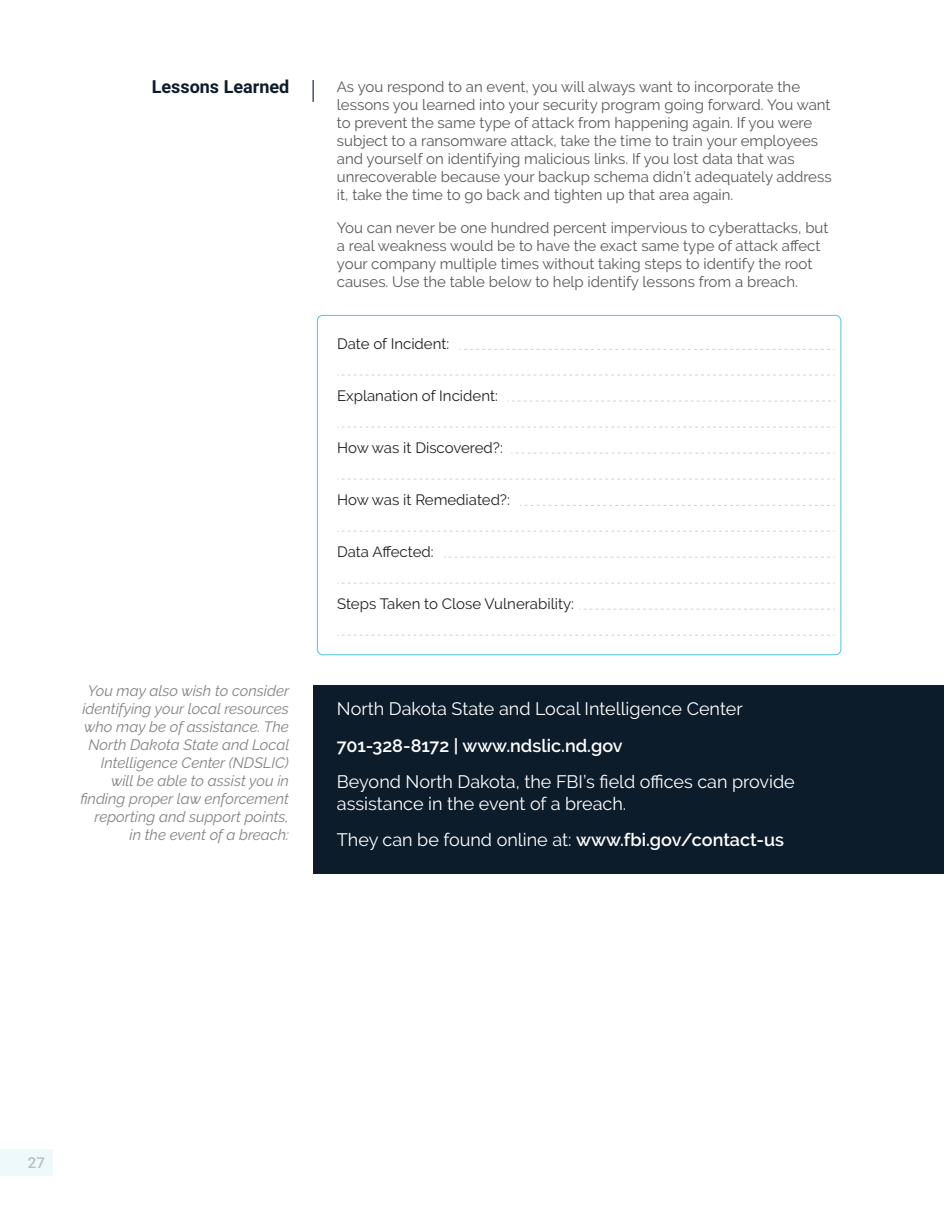
<style>
.page{position:relative;width:945px;height:1215px;background:#fff}
.page>*{position:absolute;margin:0;border:0;box-sizing:border-box;transform-origin:0 0}
.t1{font:18px/21.6px "Raleway";color:#fff}
.t2{font:600 18px "Raleway";color:#fff}
.t3{font:700 18px "Roboto";color:#0d1c2b}
.t4{font:15px/18px "Raleway";color:#57585a}
.t5{font:italic 15px/18px "Raleway";color:#808385;text-align:right}
.t6{font:15px "Raleway";color:#231f20}
.t7{font:500 15px "Roboto";color:#bcbdc0}
.s1{font-weight:600}
</style>
<div class="page">
<div style="left:314px;top:685px;width:630px;height:188px;background:#0d1c2b"></div>
<div style="left:1px;top:1149px;width:52px;height:26px;background:#edf9fb"></div>
<svg style="left:313px;top:80px;width:1px;height:22px"></svg>
<svg style="left:460px;top:349px;width:374px;height:1px"></svg>
<svg style="left:337px;top:375px;width:497px;height:1px"></svg>
<svg style="left:337px;top:427px;width:497px;height:1px"></svg>
<svg style="left:337px;top:479px;width:497px;height:1px"></svg>
<svg style="left:337px;top:531px;width:497px;height:1px"></svg>
<svg style="left:337px;top:583px;width:497px;height:1px"></svg>
<svg style="left:337px;top:635px;width:497px;height:1px"></svg>
<svg style="left:507px;top:401px;width:328px;height:1px"></svg>
<svg style="left:511px;top:453px;width:323px;height:1px"></svg>
<svg style="left:520px;top:505px;width:314px;height:1px"></svg>
<svg style="left:444px;top:557px;width:390px;height:1px"></svg>
<svg style="left:579px;top:609px;width:255px;height:1px"></svg>
<p class="t3" style="left:152px;top:74px;width:139px">Lessons Learned</p>
<p class="t4" style="left:337px;top:77px;width:496px">As you respond to an event, you will always want to incorporate the lessons you learned into your security program going forward. You want to prevent the same type of attack from happening again. If you were subject to a ransomware attack, take the time to train your employees and yourself on identifying malicious links. If you lost data that was unrecoverable because your backup schema didn’t adequately address it, take the time to go back and tighten up that area again.</p>
<p class="t4" style="left:337px;top:218px;width:493px">You can never be one hundred percent impervious to cyberattacks, but a real weakness would be to have the exact same type of attack affect your company multiple times without taking steps to identify the root causes. Use the table below to help identify lessons from a breach.</p>
<p class="t6" style="left:337px;top:335px;width:114px">Date of Incident:</p>
<p class="t6" style="left:337px;top:387px;width:162px">Explanation of Incident:</p>
<p class="t6" style="left:337px;top:439px;width:167px">How was it Discovered?:</p>
<p class="t6" style="left:337px;top:491px;width:174px">How was it Remediated?:</p>
<p class="t6" style="left:337px;top:543px;width:98px">Data Affected:</p>
<p class="t5" style="left:80px;top:682px;width:210px">You may also wish to consider identifying your local resources who may be of assistance. The<br>North Dakota State and Local<br>Intelligence Center (NDSLIC) will be able to assist you in finding proper law enforcement reporting and support points, in the event of a breach:</p>
<p class="t6" style="left:337px;top:595px;width:238px">Steps Taken to Close Vulnerability:</p>
<p class="t1" style="left:337px;top:698px;width:407px">North Dakota State and Local Intelligence Center</p>
<p class="t2" style="left:337px;top:735px;width:287px">701-328-8172 | www.ndslic.nd.gov</p>
<p class="t1" style="left:337px;top:771px;width:459px">Beyond North Dakota, the FBI’s field offices can provide assistance in the event of a breach.</p>
<p class="t1" style="left:337px;top:829px;width:449px">They can be found online at: <span class="s1">www.fbi.gov/contact-us</span></p>
<p class="t7" style="left:28px;top:1152px;width:19px">27</p>
</div>
